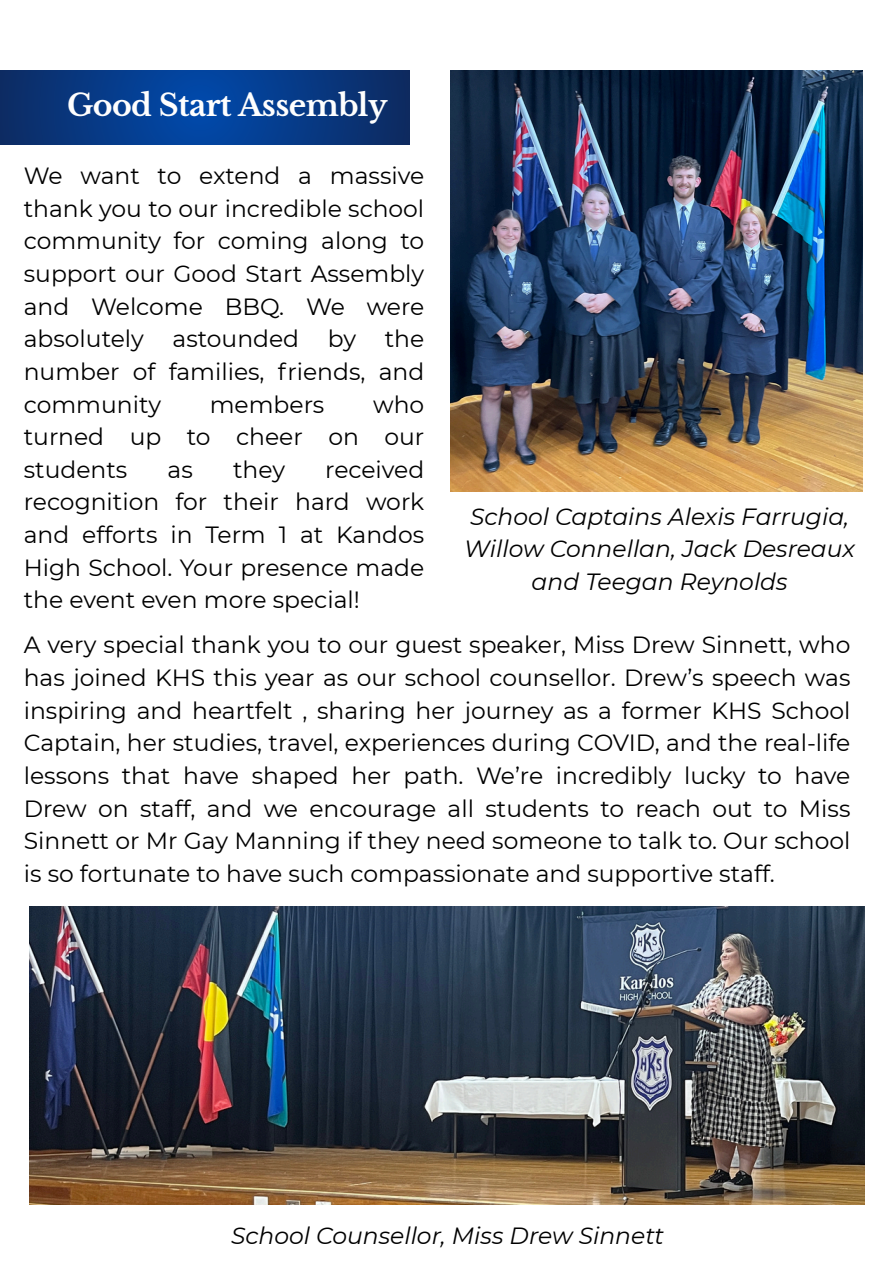
<style>
.page{position:relative;width:894px;height:1264px;background:#fff}
.page>*{position:absolute;margin:0;border:0;box-sizing:border-box;transform-origin:0 0}
.t1{font:700 30px "Libre Baskerville";letter-spacing:-.02em;color:#fefefe}
.t2{font:23.4px/32.7px "Montserrat";color:#000;text-align:justify}
.t3{font:italic 23.4px/32.7px "Montserrat";color:#000;text-align:center}
</style>
<div class="page">
<svg style="left:0;top:70px;width:409px;height:74px;background:#063985"></svg>
<img style="left:450px;top:70px;width:412px;height:421px">
<img style="left:29px;top:906px;width:835px;height:298px">
<p class="t1" style="left:67px;top:87px;width:322px">Good Start Assembly</p>
<h1 class="t2" style="left:24px;top:159px;width:402px">We want to extend a massive thank you to our incredible school community for coming along to support our Good Start Assembly and Welcome BBQ. We were absolutely astounded by the number of families, friends, and community</h1>
<h1 class="t2" style="left:24px;top:388px;width:402px;text-indent:349px">who turned up to cheer on our students</h1>
<h1 class="t2" style="left:210px;top:388px;width:116px">members</h1>
<h1 class="t2" style="left:24px;top:453px;width:402px;text-indent:301px">received recognition for their hard work and efforts in Term 1 at Kandos High School. Your presence made the event even more special!</h1>
<p class="t2" style="left:24px;top:628px;width:828px">A very special thank you to our guest speaker, Miss Drew Sinnett, who has joined KHS this year as our school counsellor. Drew’s speech was inspiring and heartfelt , sharing her journey as a former KHS School Captain, her studies, travel, experiences during COVID, and the real-life lessons that have shaped her path. We’re incredibly lucky to have Drew on staff, and we encourage all students to reach out to Miss Sinnett or Mr Gay Manning if they need someone to talk to. Our school is so fortunate to have such compassionate and supportive staff.</p>
<h1 class="t2" style="left:167px;top:453px;width:27px">as</h1>
<h1 class="t2" style="left:233px;top:453px;width:53px">they</h1>
<p class="t3" style="left:464px;top:500px;width:392px">School Captains Alexis Farrugia,<br>Willow Connellan, Jack Desreaux and Teegan Reynolds</p>
<p class="t3" style="left:231px;top:1218px;width:434px">School Counsellor, Miss Drew Sinnett</p>
</div>
